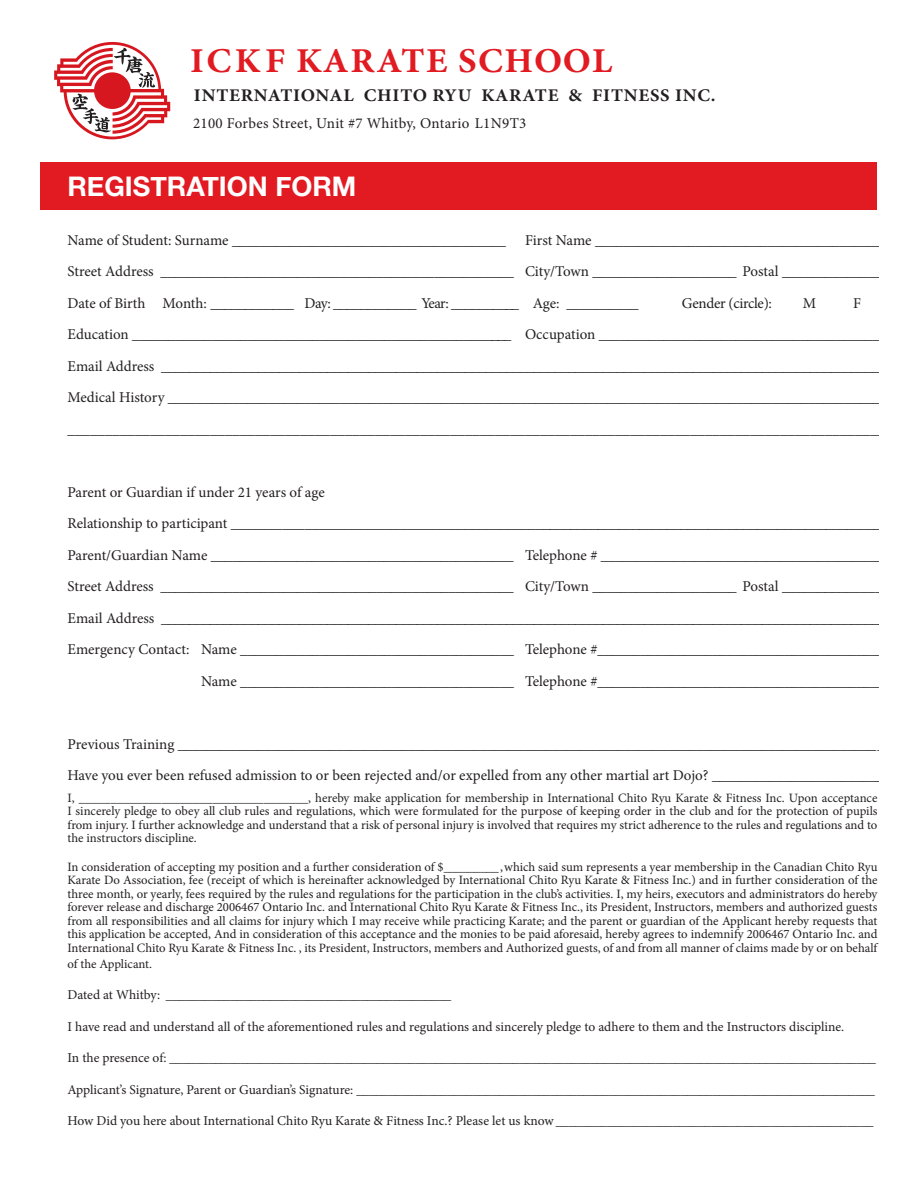
<style>
.page{position:relative;width:918px;height:1188px;background:#fff}
.page>*{position:absolute;margin:0;border:0;box-sizing:border-box;transform-origin:0 0}
.t1{font:700 34.95px "Minion Pro";letter-spacing:.04em;color:#e21a21;scale:1.05 1}
.t2{font:700 27px "Helvetica Neue";color:#fff}
.t3{font:700 17.85px "Minion Pro";letter-spacing:.04em;color:#231f20;scale:1.05 1}
.t4{font:15px "Minion Pro";letter-spacing:-.005em;color:#231f20}
.t5{font:15px "Minion Pro";letter-spacing:.02em;color:#231f20}
.t6{font:13.5px "Minion Pro";letter-spacing:-.005em;color:#231f20}
.t7{font:12.75px/13.5px "Minion Pro";letter-spacing:-.005em;color:#231f20;text-align:justify}
</style>
<div class="page">
<div style="left:40px;top:162px;width:838px;height:48px;background:#e21a21"></div>
<svg style="left:54px;top:42px;width:116px;height:97px"></svg>
<p class="t1" style="left:190px;top:36px;width:404px">ICKF KARATE SCHOOL</p>
<p class="t3" style="left:194px;top:83px;width:498px">INTERNATIONAL CHITO RYU KARATE &amp; FITNESS INC.</p>
<p class="t5" style="left:193px;top:113px;width:335px">2100 Forbes Street, Unit #7 Whitby, Ontario L1N9T3</p>
<p class="t2" style="left:68px;top:165px;width:290px">REGISTRATION FORM</p>
<p class="t4" style="left:68px;top:230px;width:440px">Name of Student: Surname ______________________________________</p>
<p class="t4" style="left:525px;top:230px;width:360px">First Name ________________________________________</p>
<p class="t4" style="left:68px;top:262px;width:817px">Street Address _________________________________________________ City/Town ____________________ Postal ______________</p>
<p class="t4" style="left:68px;top:293px;width:573px">Date of Birth Month: ____________ Day: ____________ Year: __________ Age: __________</p>
<p class="t4" style="left:682px;top:293px;width:92px">Gender (circle):</p>
<p class="t4" style="left:803px;top:293px;width:15px">M</p>
<p class="t4" style="left:853px;top:293px;width:9px">F</p>
<p class="t4" style="left:68px;top:325px;width:814px">Education _____________________________________________________ Occupation _______________________________________</p>
<p class="t4" style="left:68px;top:356px;width:814px">Email Address ________________________________________________________________________________________________________</p>
<p class="t4" style="left:68px;top:388px;width:815px">Medical History ___________________________________________________________________________________________________</p>
<p class="t4" style="left:68px;top:419px;width:819px">_____________________________________________________________________________________________________________</p>
<p class="t4" style="left:68px;top:482px;width:259px">Parent or Guardian if under 21 years of age</p>
<p class="t4" style="left:68px;top:514px;width:815px">Relationship to participant ____________________________________________________________________________________________</p>
<p class="t4" style="left:68px;top:545px;width:816px">Parent/Guardian Name __________________________________________ Telephone # _______________________________________</p>
<p class="t4" style="left:68px;top:577px;width:817px">Street Address _________________________________________________ City/Town ____________________ Postal ______________</p>
<p class="t4" style="left:68px;top:608px;width:820px">Email Address _________________________________________________________________________________________________________</p>
<p class="t4" style="left:68px;top:640px;width:820px">Emergency Contact: Name ______________________________________ Telephone #________________________________________</p>
<p class="t4" style="left:201px;top:671px;width:686px">Name ______________________________________ Telephone #________________________________________</p>
<p class="t4" style="left:68px;top:734px;width:819px">Previous Training __________________________________________________________________________________________________</p>
<p class="t4" style="left:68px;top:766px;width:819px">Have you ever been refused admission to or been rejected and/or expelled from any other martial art Dojo? ________________________</p>
<p class="t7" style="left:68px;top:791px;width:812px">I, ____________________________________, hereby make application for membership in International Chito Ryu Karate &amp; Fitness Inc. Upon acceptance I sincerely pledge to obey all club rules and regulations, which were formulated for the purpose of keeping order in the club and for the protection of pupils from injury. I further acknowledge and understand that a risk of personal injury is involved that requires my strict adherence to the rules and regulations and to the instructors discipline.</p>
<p class="t7" style="left:68px;top:860px;width:812px">In consideration of accepting my position and a further consideration of $_________,which said sum represents a year membership in the Canadian Chito Ryu Karate Do Association, fee (receipt of which is hereinafter acknowledged by International Chito Ryu Karate &amp; Fitness Inc.) and in further consideration of the three month, or yearly, fees required by the rules and regulations for the participation in the club’s activities. I, my heirs, executors and administrators do hereby forever release and discharge 2006467 Ontario Inc. and International Chito Ryu Karate &amp; Fitness Inc., its President, Instructors, members and authorized guests from all responsibilities and all claims for injury which I may receive while practicing Karate; and the parent or guardian of the Applicant hereby requests that this application be accepted, And in consideration of this acceptance and the monies to be paid aforesaid, hereby agrees to indemnify 2006467 Ontario Inc. and International Chito Ryu Karate &amp; Fitness Inc. , its President, Instructors, members and Authorized guests, of and from all manner of claims made by or on behalf</p>
<p class="t7" style="left:68px;top:957px;width:86px">of the Applicant.</p>
<p class="t6" style="left:68px;top:986px;width:385px">Dated at Whitby: ____________________________________________</p>
<p class="t6" style="left:68px;top:1018px;width:778px">I have read and understand all of the aforementioned rules and regulations and sincerely pledge to adhere to them and the Instructors discipline.</p>
<p class="t6" style="left:68px;top:1049px;width:810px">In the presence of: _____________________________________________________________________________________________________________</p>
<p class="t6" style="left:68px;top:1081px;width:809px">Applicant’s Signature, Parent or Guardian’s Signature: ________________________________________________________________________________</p>
<p class="t6" style="left:68px;top:1112px;width:808px">How Did you here about International Chito Ryu Karate &amp; Fitness Inc.? Please let us know _________________________________________________</p>
</div>
